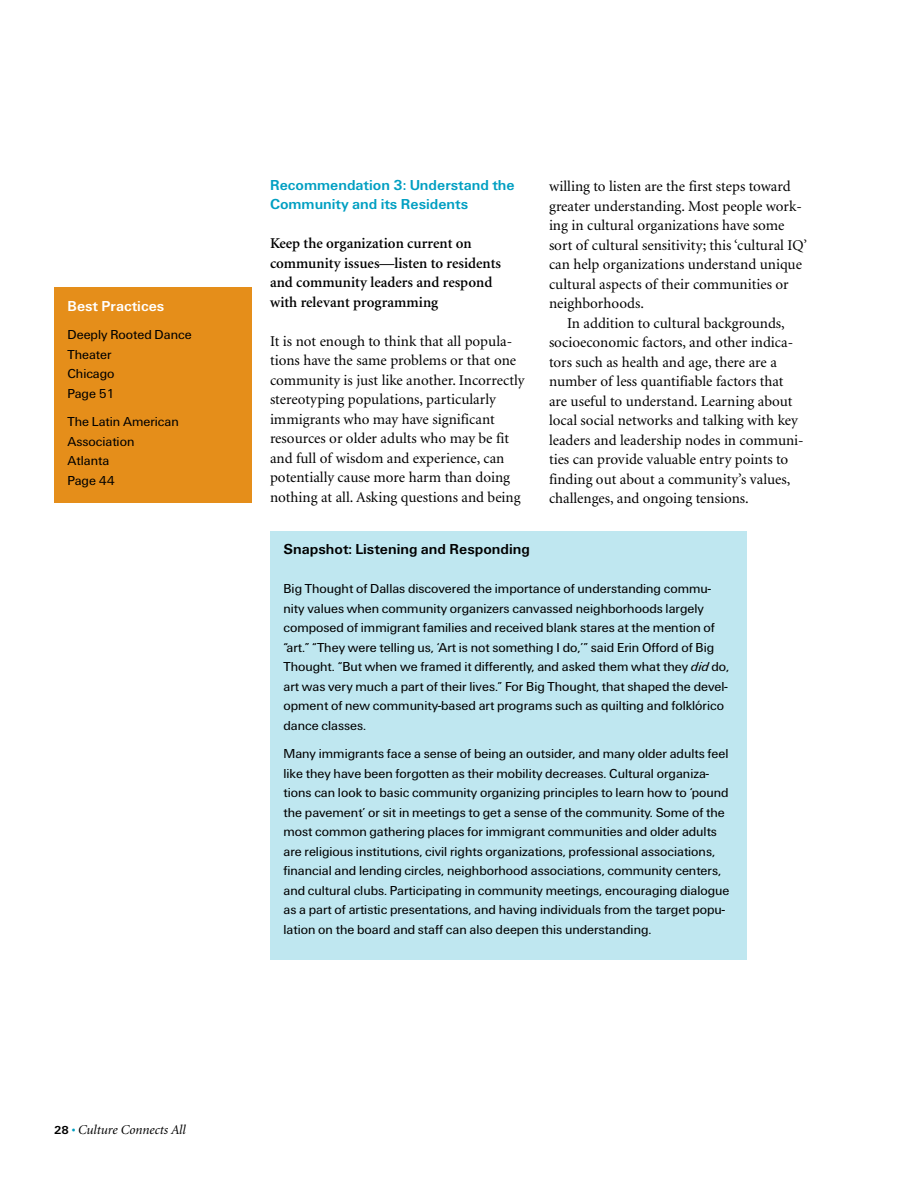
<style>
.page{position:relative;width:918px;height:1188px;background:#fff}
.page>*{position:absolute;margin:0;border:0;box-sizing:border-box;transform-origin:0 0}
.t1{font:15px/19.5px "Minion";color:#000}
.t2{font:600 15px/19.5px "Minion";color:#000}
.t3{font:15px/19.5px "U65";color:#009fc2}
.t4{font:15px "U65";color:#000}
.t5{font:15px "U65";color:#fff}
.t6{font:13.5px/19.5px "U55";color:#000}
.t7{font:italic 13.5px "Minion";color:#000}
.s1{font-family:"U65";font-style:normal;font-size:12px}
.s2{font-weight:700;font-style:normal;font-size:12px;color:#009fc2}
.s3{font-family:"U56"}
</style>
<div class="page">
<div style="left:270px;top:531px;width:477px;height:428px;background:#bfe7f0"></div>
<div style="left:54px;top:287px;width:198px;height:215px;background:#e58e1a"></div>
<p class="t5" style="left:68px;top:296px;width:98px">Best Practices</p>
<p class="t6" style="left:68px;top:326px;width:126px">Deeply Rooted Dance<br>Theater<br>Chicago<br>Page 51</p>
<p class="t6" style="left:68px;top:413px;width:113px">The Latin American<br>Association<br>Atlanta<br>Page 44</p>
<p class="t7" style="left:54px;top:1123px;width:133px"><span class="s1">28</span> <span class="s2">•</span> Culture Connects All</p>
<p class="t3" style="left:270px;top:176px;width:246px">Recommendation 3: Understand the<br>Community and its Residents</p>
<p class="t2" style="left:270px;top:234px;width:233px">Keep the organization current on community issues—listen to residents and community leaders and respond with relevant programming</p>
<p class="t1" style="left:270px;top:332px;width:256px">It is not enough to think that all popula&shy;tions have the same problems or that one community is just like another. Incorrectly stereotyping populations, particularly immigrants who may have significant resources or older adults who may be fit and full of wisdom and experience, can potentially cause more harm than doing nothing at all. Asking questions and being</p>
<p class="t1" style="left:549px;top:177px;width:260px">willing to listen are the first steps toward greater understanding. Most people work&shy;ing in cultural organizations have some sort of cultural sensitivity; this ‘cultural IQ’ can help organizations understand unique cultural aspects of their communities or neighborhoods.</p>
<p class="t1" style="left:549px;top:314px;width:256px;text-indent:18px">In addition to cultural backgrounds, socioeconomic factors, and other indica&shy;tors such as health and age, there are a number of less quantifiable factors that are useful to understand. Learning about local social networks and talking with key leaders and leadership nodes in communi&shy;ties can provide valuable entry points to finding out about a community’s values, challenges, and ongoing tensions.</p>
<p class="t4" style="left:284px;top:539px;width:248px">Snapshot: Listening and Responding</p>
<p class="t6" style="left:284px;top:580px;width:447px">Big Thought of Dallas discovered the importance of understanding commu&shy;nity values when community organizers canvassed neighborhoods largely composed of immigrant families and received blank stares at the mention of “art.” “They were telling us, ‘Art is not something I do,’” said Erin Offord of Big Thought. “But when we framed it differently, and asked them what they <span class="s3">did</span> do, art was very much a part of their lives.” For Big Thought, that shaped the devel&shy;opment of new community-based art programs such as quilting and folklórico dance classes.</p>
<p class="t6" style="left:284px;top:745px;width:448px">Many immigrants face a sense of being an outsider, and many older adults feel like they have been forgotten as their mobility decreases. Cultural organiza&shy;tions can look to basic community organizing principles to learn how to ‘pound the pavement’ or sit in meetings to get a sense of the community. Some of the most common gathering places for immigrant communities and older adults are religious institutions, civil rights organizations, professional associations, financial and lending circles, neighborhood associations, community centers, and cultural clubs. Participating in community meetings, encouraging dialogue as a part of artistic presentations, and having individuals from the target popu&shy;lation on the board and staff can also deepen this understanding.</p>
</div>
